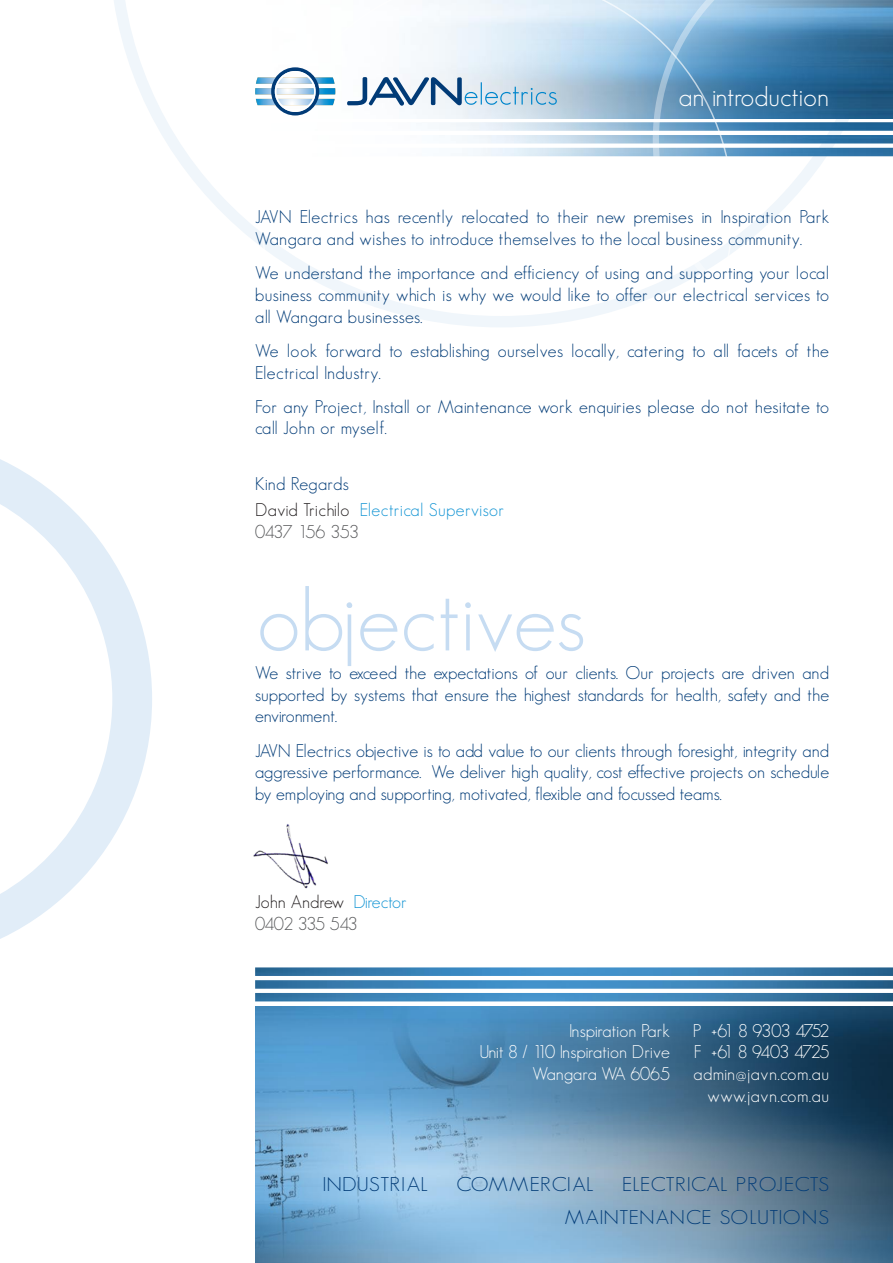
<style>
.page{position:relative;width:893px;height:1263px;background:#fff}
.page>*{position:absolute;margin:0;border:0;box-sizing:border-box;transform-origin:0 0}
.t1{font:300 87px "Geosans";color:#c6dcf2}
.t2{font:300 27px "Geosans";color:#fff}
.t3{font:300 19.5px/33px "Geosans";letter-spacing:.01em;color:#013b77;text-align:right;scale:1.1 1}
.t4{font:300 18px/21.6px "Geosans";letter-spacing:.02em;color:#013b77}
.t5{font:300 18px/21.6px "Geosans";color:#fff;text-align:right}
.t6{font:300 18px/25.8px "Geosans";letter-spacing:.02em;color:#1495d4}
.t7{font:300 18px/21.6px "Geosans";letter-spacing:-.025em;color:#231f20}
.t8{font:300 18px "Geosans";letter-spacing:-.04em;color:#57585a}
.s1{color:#013b77}
.s2{color:#231f20}
.s3{color:#1495d4}
.s4{color:#57585a}
</style>
<div class="page">
<svg style="left:114px;top:0;width:146px;height:245px"></svg>
<img style="left:229px;top:0;width:31px;height:118px">
<svg style="left:733px;top:0;width:160px;height:252px"></svg>
<svg style="left:260px;top:0;width:473px;height:327px"></svg>
<svg style="left:255px;top:67px;width:80px;height:48px"></svg>
<div style="left:275px;top:71px;width:41px;height:41px;border:2px solid #fff;border-radius:50%"></div>
<svg style="left:347px;top:77px;width:210px;height:29px"></svg>
<img style="left:255px;top:967px;width:638px;height:34px">
<img style="left:255px;top:1006px;width:638px;height:257px">
<svg style="left:0;top:459px;width:152px;height:480px"></svg>
<img style="left:253px;top:824px;width:75px;height:65px">
<h2 class="t2" style="left:679px;top:82px;width:152px">an introduction</h2>
<p class="t4" style="left:255px;top:206px;width:575px">JAVN Electrics has recently relocated to their new premises in Inspiration Park<br>Wangara and wishes to introduce themselves to the local business community.</p>
<p class="t4" style="left:255px;top:262px;width:576px;text-align:justify">We understand the importance and efficiency of using and supporting your local business community which is why we would like to offer our electrical services to all Wangara businesses.</p>
<p class="t4" style="left:255px;top:340px;width:575px">We look forward to establishing ourselves locally, catering to all facets of the<br>Electrical Industry.</p>
<p class="t4" style="left:255px;top:396px;width:576px">For any Project, Install or Maintenance work enquiries please do not hesitate to call John or myself.</p>
<p class="t6" style="left:255px;top:471px;width:250px"><span class="s1">Kind Regards<br></span><span class="s2">David Trichilo</span> Electrical Supervisor</p>
<p class="t8" style="left:255px;top:522px;width:105px">0437 156 353</p>
<h1 class="t1" style="left:257px;top:572px;width:329px">objectives</h1>
<p class="t4" style="left:255px;top:662px;width:575px;text-align:justify">We strive to exceed the expectations of our clients. Our projects are driven and supported by systems that ensure the highest standards for health, safety and the environment.</p>
<p class="t4" style="left:255px;top:740px;width:576px;text-align:justify">JAVN Electrics objective is to add value to our clients through foresight, integrity and aggressive performance. We deliver high quality, cost effective projects on schedule by employing and supporting, motivated, flexible and focussed teams.</p>
<p class="t7" style="left:255px;top:891px;width:153px">John Andrew <span class="s3">Director<br></span><span class="s4">0402 335 543</span></p>
<p class="t5" style="left:479px;top:1020px;width:192px">Inspiration Park<br>Unit 8 / 110 Inspiration Drive<br>Wangara WA 6065</p>
<p class="t5" style="left:693px;top:1020px;width:138px">P +61 8 9303 4752<br>F +61 8 9403 4725 admin@javn.com.au www.javn.com.au</p>
<p class="t3" style="left:323px;top:1168px;width:98px">INDUSTRIAL</p>
<p class="t3" style="left:457px;top:1168px;width:126px">COMMERCIAL</p>
<p class="t3" style="left:565px;top:1168px;width:242px">ELECTRICAL PROJECTS<br>MAINTENANCE SOLUTIONS</p>
</div>
